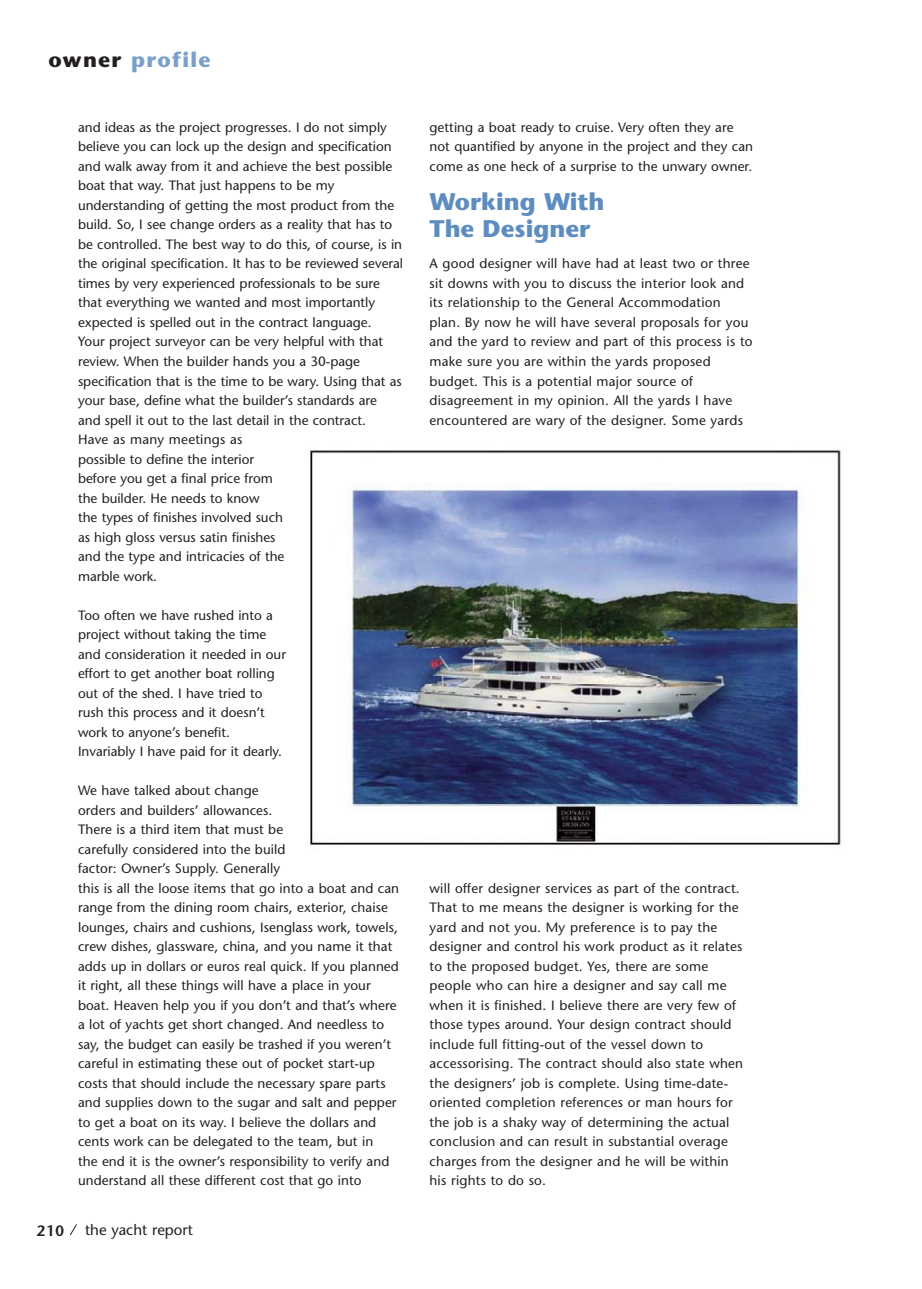
<style>
.page{position:relative;width:922px;height:1289px;background:#fff}
.page>*{position:absolute;margin:0;border:0;box-sizing:border-box;transform-origin:0 0}
.t1{font:700 24px/27px "Stone Sans";color:#5d8dc0}
.t2{font:700 21px "Stone Sans";letter-spacing:.065em;color:#7a9fcb}
.t3{font:15px "Stone Sans";color:#231f20}
.t4{font:600 15px "Stone Sans";color:#231f20}
.t5{font:13.5px/19.5px "Stone Sans";letter-spacing:.005em;color:#231f20}
.s1{color:#231f20}
</style>
<div class="page">
<svg style="left:69px;top:1224px;width:8px;height:11px"></svg>
<img style="left:310px;top:450px;width:531px;height:395px">
<h2 class="t2" style="left:48px;top:52px;width:164px"><span class="s1">owner</span> profile</h2>
<p class="t5" style="left:78px;top:119px;width:327px">and ideas as the project progresses. I do not simply believe you can lock up the design and specification and walk away from it and achieve the best possible boat that way. That just happens to be my understanding of getting the most product from the build. So, I see change orders as a reality that has to be controlled. The best way to do this, of course, is in the original specification. It has to be reviewed several times by very experienced professionals to be sure that everything we wanted and most importantly expected is spelled out in the contract language.<br>Your project surveyor can be very helpful with that review. When the builder hands you a 30-page specification that is the time to be wary. Using that as your base, define what the builder’s standards are<br>and spell it out to the last detail in the contract.<br>Have as many meetings as<br>possible to define the interior<br>before you get a final price from<br>the builder. He needs to know<br>the types of finishes involved such<br>as high gloss versus satin finishes<br>and the type and intricacies of the<br>marble work.</p>
<p class="t5" style="left:78px;top:606px;width:209px">Too often we have rushed into a project without taking the time and consideration it needed in our effort to get another boat rolling out of the shed. I have tried to rush this process and it doesn’t work to anyone’s benefit.<br>Invariably I have paid for it dearly.</p>
<p class="t5" style="left:78px;top:782px;width:323px">We have talked about change<br>orders and builders’ allowances.<br>There is a third item that must be<br>carefully considered into the build<br>factor: Owner’s Supply. Generally<br>this is all the loose items that go into a boat and can range from the dining room chairs, exterior, chaise lounges, chairs and cushions, Isenglass work, towels, crew dishes, glassware, china, and you name it that adds up in dollars or euros real quick. If you planned it right, all these things will have a place in your boat. Heaven help you if you don’t and that’s where a lot of yachts get short changed. And needless to say, the budget can easily be trashed if you weren’t careful in estimating these out of pocket start-up costs that should include the necessary spare parts and supplies down to the sugar and salt and pepper to get a boat on its way. I believe the dollars and cents work can be delegated to the team, but in<br>the end it is the owner’s responsibility to verify and understand all these different cost that go into</p>
<p class="t4" style="left:37px;top:1224px;width:29px">210</p>
<p class="t3" style="left:85px;top:1223px;width:109px">the yacht report</p>
<p class="t5" style="left:429px;top:119px;width:325px">getting a boat ready to cruise. Very often they are not quantified by anyone in the project and they can come as one heck of a surprise to the unwary owner.</p>
<h1 class="t1" style="left:429px;top:191px;width:177px">Working With<br>The Designer</h1>
<p class="t5" style="left:429px;top:255px;width:325px">A good designer will have had at least two or three sit downs with you to discuss the interior look and its relationship to the General Accommodation plan. By now he will have several proposals for you and the yard to review and part of this process is to make sure you are within the yards proposed budget. This is a potential major source of disagreement in my opinion. All the yards I have encountered are wary of the designer. Some yards</p>
<p class="t5" style="left:429px;top:879px;width:315px">will offer designer services as part of the contract.<br>That to me means the designer is working for the yard and not you. My preference is to pay the designer and control his work product as it relates to the proposed budget. Yes, there are some people who can hire a designer and say call me when it is finished. I believe there are very few of those types around. Your design contract should include full fitting-out of the vessel down to accessorising. The contract should also state when the designers’ job is complete. Using time-date&shy;oriented completion references or man hours for the job is a shaky way of determining the actual conclusion and can result in substantial overage charges from the designer and he will be within his rights to do so.</p>
</div>
